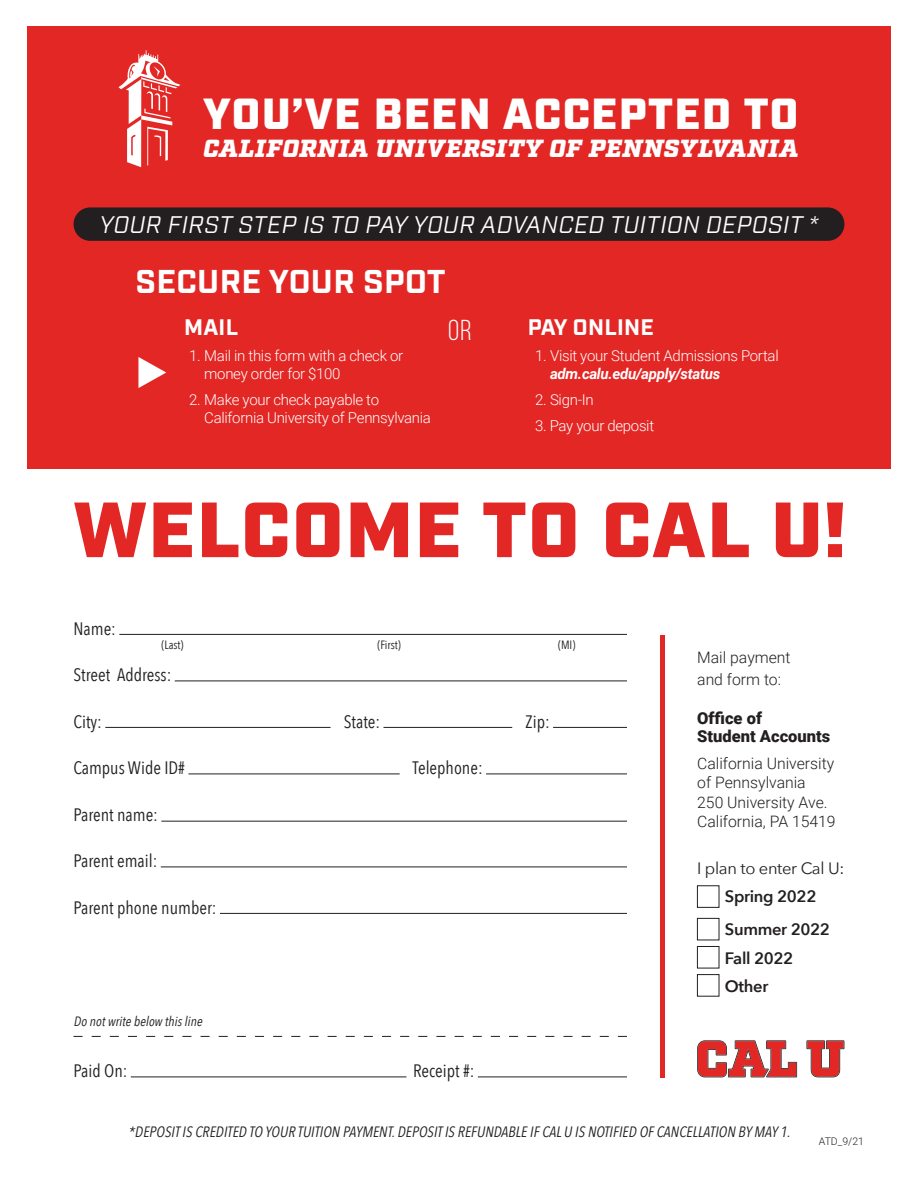
<style>
.page{position:relative;width:918px;height:1188px;background:#fff}
.page>*{position:absolute;margin:0;border:0;box-sizing:border-box;transform-origin:0 0}
.t1{font:900 78px "Industry";letter-spacing:.03em;color:#e22725}
.t2{font:900 43.5px "Industry";letter-spacing:.04em;color:#fff}
.t3{font:700 33px "Industry";letter-spacing:.01em;color:#fff}
.t4{font:28.8px "Bebas Neue";color:#fff}
.t5{font:italic 900 24.75px "Factoria";letter-spacing:.03em;color:#fff}
.t6{font:italic 24px "Industry";letter-spacing:.02em;color:#fff}
.t7{font:700 22.5px "Industry";letter-spacing:.01em;color:#fff}
.t8{font:18px "Avenir Next Condensed";color:#231f20}
.t9{font:600 16.5px/32.5px "Avenir Next";letter-spacing:-.02em;color:#231f20}
.t10{font:900 16.5px/18px "Roboto";color:#231f20}
.t11{font:16.5px "Avenir Next";letter-spacing:-.02em;color:#231f20}
.t12{font:300 15.75px/19.5px "Roboto";color:#231f20}
.t13{font:300 15px/18px "Roboto";letter-spacing:-.02em;color:#fff}
.t14{font:italic 15px "Avenir Next Condensed";color:#231f20}
.t15{font:italic 700 15px "Roboto";letter-spacing:-.02em;color:#fff}
.t16{font:italic 13.5px "Avenir Next Condensed";color:#231f20}
.t17{font:12px "Avenir Next Condensed";color:#231f20}
.t18{font:300 10.5px "Roboto";color:#231f20}
</style>
<div class="page">
<div style="left:27px;top:26px;width:864px;height:443px;background:#e22725"></div>
<hr style="left:660px;top:635px;width:4px;height:442px;background:#e22725">
<hr style="left:119px;top:634px;width:508px;height:1px;background:#231f20">
<hr style="left:175px;top:681px;width:452px;height:1px;background:#231f20">
<hr style="left:105px;top:727px;width:226px;height:1px;background:#231f20">
<hr style="left:383px;top:727px;width:129px;height:1px;background:#231f20">
<hr style="left:553px;top:727px;width:74px;height:1px;background:#231f20">
<hr style="left:188px;top:774px;width:212px;height:1px;background:#231f20">
<hr style="left:486px;top:774px;width:141px;height:1px;background:#231f20">
<hr style="left:161px;top:821px;width:466px;height:1px;background:#231f20">
<hr style="left:161px;top:867px;width:466px;height:1px;background:#231f20">
<hr style="left:220px;top:913px;width:407px;height:1px;background:#231f20">
<svg style="left:74px;top:1036px;width:553px;height:1px"></svg>
<hr style="left:131px;top:1077px;width:275px;height:1px;background:#231f20">
<hr style="left:478px;top:1077px;width:149px;height:1px;background:#231f20">
<div style="left:697px;top:886px;width:22px;height:22px;border:1px solid #231f20"></div>
<div style="left:697px;top:918px;width:22px;height:22px;border:1px solid #231f20"></div>
<div style="left:697px;top:946px;width:22px;height:22px;border:1px solid #231f20"></div>
<div style="left:697px;top:974px;width:22px;height:22px;border:1px solid #231f20"></div>
<div style="left:74px;top:207px;width:770px;height:34px;background:#231f20;border-radius:17px"></div>
<svg style="left:138px;top:357px;width:28px;height:31px"></svg>
<svg style="left:118px;top:50px;width:63px;height:117px"></svg>
<svg style="left:697px;top:1040px;width:100px;height:37px"></svg>
<svg style="left:806px;top:1040px;width:38px;height:37px"></svg>
<h2 class="t2" style="left:203px;top:88px;width:597px">YOU’VE BEEN ACCEPTED TO</h2>
<h3 class="t5" style="left:203px;top:134px;width:597px">CALIFORNIA UNIVERSITY OF PENNSYLVANIA</h3>
<h3 class="t6" style="left:100px;top:210px;width:720px">YOUR FIRST STEP IS TO PAY YOUR ADVANCED TUITION DEPOSIT *</h3>
<h3 class="t3" style="left:136px;top:261px;width:312px">SECURE YOUR SPOT</h3>
<h3 class="t7" style="left:184px;top:314px;width:56px">MAIL</h3>
<p class="t13" style="left:204px;top:346px;width:200px;text-indent:-15px">1. Mail in this form with a check or money order for $100</p>
<p class="t13" style="left:204px;top:390px;width:228px;text-indent:-15px">2. Make your check payable to<br>California University of Pennsylvania</p>
<h3 class="t7" style="left:528px;top:314px;width:128px">PAY ONLINE</h3>
<p class="t13" style="left:535px;top:346px;width:245px">1. Visit your Student Admissions Portal</p>
<p class="t15" style="left:550px;top:363px;width:172px">adm.calu.edu/apply/status</p>
<p class="t13" style="left:535px;top:390px;width:60px">2. Sign-In</p>
<p class="t13" style="left:535px;top:416px;width:121px">3. Pay your deposit</p>
<h3 class="t4" style="left:448px;top:315px;width:25px">OR</h3>
<h1 class="t1" style="left:74px;top:483px;width:773px">WELCOME TO CAL U!</h1>
<p class="t8" style="left:74px;top:618px;width:44px">Name:</p>
<p class="t8" style="left:74px;top:664px;width:99px">Street Address:</p>
<p class="t8" style="left:74px;top:711px;width:30px">City:</p>
<p class="t8" style="left:344px;top:711px;width:38px">State:</p>
<p class="t8" style="left:526px;top:711px;width:26px">Zip:</p>
<p class="t8" style="left:74px;top:757px;width:113px">Campus Wide ID#</p>
<p class="t8" style="left:413px;top:757px;width:72px">Telephone:</p>
<p class="t8" style="left:74px;top:804px;width:86px">Parent name:</p>
<p class="t8" style="left:74px;top:850px;width:85px">Parent email:</p>
<p class="t8" style="left:74px;top:897px;width:145px">Parent phone number:</p>
<p class="t17" style="left:161px;top:637px;width:24px">(Last)</p>
<p class="t17" style="left:377px;top:637px;width:25px">(First)</p>
<p class="t17" style="left:558px;top:637px;width:19px">(MI)</p>
<p class="t16" style="left:74px;top:1013px;width:133px">Do notwrite below thisline</p>
<p class="t8" style="left:74px;top:1060px;width:55px">Paid On:</p>
<p class="t8" style="left:413px;top:1060px;width:63px">Receipt #:</p>
<p class="t12" style="left:697px;top:645px;width:95px;line-height:22.5px">Mail payment and form to:</p>
<p class="t10" style="left:697px;top:709px;width:135px">Office of<br>Student Accounts</p>
<p class="t12" style="left:697px;top:753px;width:140px">California University of Pennsylvania<br>250 University Ave.<br>California, PA 15419</p>
<p class="t11" style="left:697px;top:854px;width:149px">I plan to enter Cal U:</p>
<p class="t9" style="left:725px;top:880px;width:107px">Spring 2022<br>Summer 2022</p>
<p class="t9" style="left:725px;top:943px;width:70px;line-height:28.5px">Fall 2022<br>Other</p>
<p class="t14" style="left:128px;top:1122px;width:667px">*DEPOSITIS CREDITED TO YOUR TUITION PAYMENT.DEPOSITIS REFUNDABLE IF CALU IS NOTIFIED OF CANCELLATION BYMAY1.</p>
<p class="t18" style="left:819px;top:1134px;width:47px">ATD_9/21</p>
</div>
